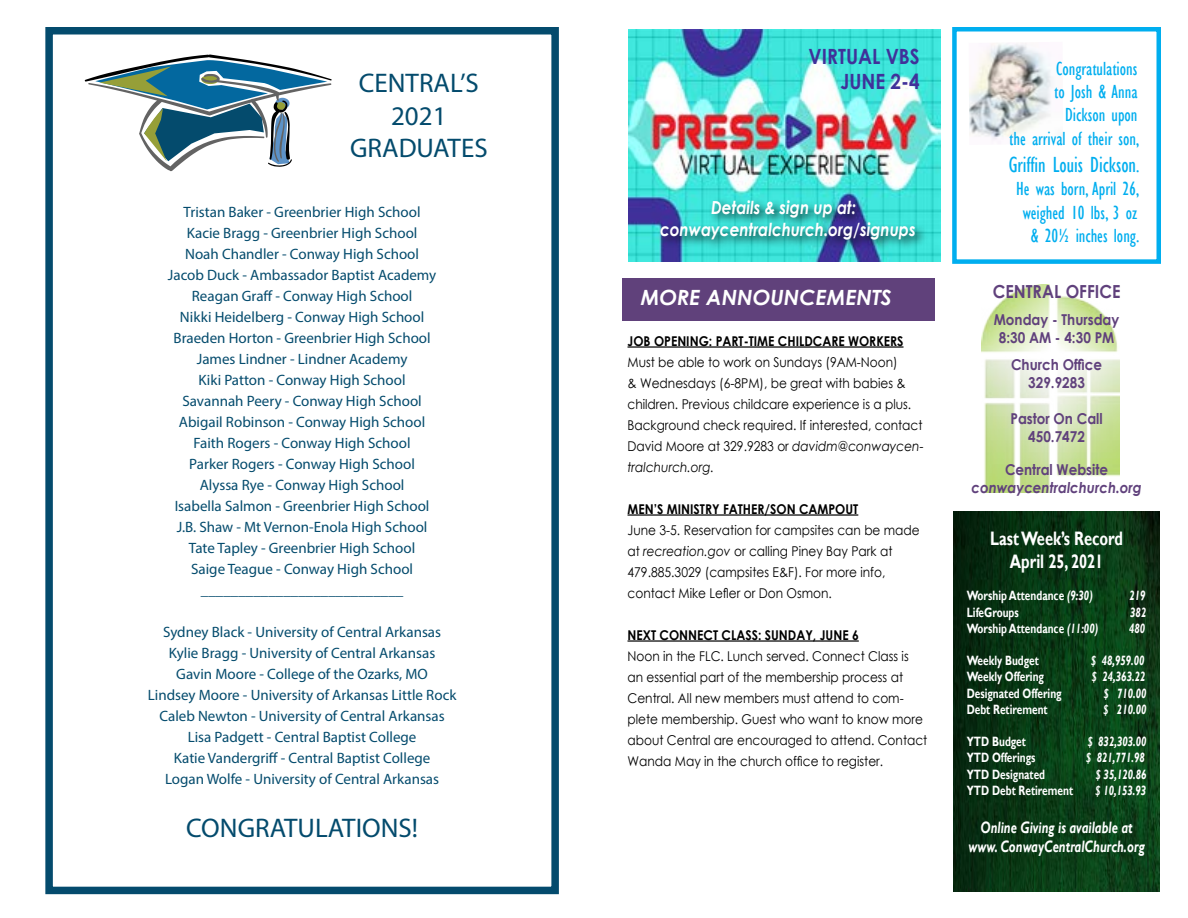
<style>
.page{position:relative;width:1188px;height:918px;background:#fff}
.page>*{position:absolute;margin:0;border:0;box-sizing:border-box;transform-origin:0 0}
.t1{font:27px/32.4px "Myriad Pro";color:#044b6d;text-align:center}
.t2{font:condensed 22.5px "Gill Sans";color:#00aeef;scale:.94 1}
.t3{font:700 21px/25.2px "Century Gothic";color:#40319a;text-align:right;scale:.9 1}
.t4{font:italic 700 21px "Century Gothic";color:#fff}
.t5{font:condensed 19.5px/23.4px "Gill Sans";color:#00aeef;text-align:right;scale:.95 1}
.t6{font:700 19.5px/23.4px "Gill Sans";color:#fff;text-align:center;scale:.75 1}
.t7{font:italic 700 18px/21.6px "Century Gothic";color:#fff;text-align:center;scale:.85 1}
.t8{font:700 18px "Century Gothic";color:#60417c;scale:.9 1}
.t9{font:italic 700 16.5px/19.8px "Gill Sans";color:#fff;text-align:center;scale:.75 1}
.t10{font:15px/21px "Myriad Pro";color:#044b6d;text-align:center}
.t11{font:700 15px/18px "Century Gothic";color:#60417c;text-align:center;scale:.9 1}
.t12{font:italic 700 15px "Century Gothic";color:#60417c;scale:.9 1}
.t13{font:13.5px/21px "Century Gothic";color:#000;scale:.9 1}
.t14{font:700 13.5px "Gill Sans";color:#fff;scale:.75 1}
.t15{font:700 13.5px "Century Gothic";color:#000;scale:.9 1}
.t16{font:italic 700 13.5px "Gill Sans";color:#fff;scale:.75 1}
.s1{font-style:italic}
.s2{font-size:19.5px}
</style>
<div class="page">
<div style="left:45px;top:27px;width:514px;height:867px;background:#fff;border:8px solid #044b6d"></div>
<svg style="left:85px;top:55px;width:247px;height:116px"></svg>
<img style="left:954px;top:511px;width:205px;height:381px">
<img style="left:628px;top:29px;width:313px;height:233px">
<div style="left:658px;top:197px;width:270px;height:54px;background:#000;opacity:.75"></div>
<div style="left:622px;top:279px;width:313px;height:42px;background:#60417b"></div>
<hr style="left:628px;top:346px;width:276px;height:2px;background:#000">
<hr style="left:628px;top:514px;width:230px;height:2px;background:#000">
<hr style="left:628px;top:640px;width:231px;height:2px;background:#000">
<div style="left:952px;top:27px;width:209px;height:237px;border:4px solid #00aeef"></div>
<img style="left:969px;top:43px;width:83px;height:98px">
<img style="left:981px;top:285px;width:139px;height:208px">
<h1 class="t1" style="left:350px;top:67px;width:139px">CENTRAL’S<br>2021<br>GRADUATES</h1>
<p class="t10" style="left:168px;top:201px;width:270px">Tristan Baker - Greenbrier High School Kacie Bragg - Greenbrier High School<br>Noah Chandler - Conway High School Jacob Duck - Ambassador Baptist Academy Reagan Graff - Conway High School<br>Nikki Heidelberg - Conway High School Braeden Horton - Greenbrier High School James Lindner - Lindner Academy<br>Kiki Patton - Conway High School Savannah Peery - Conway High School Abigail Robinson - Conway High School Faith Rogers - Conway High School<br>Parker Rogers - Conway High School<br>Alyssa Rye - Conway High School<br>Isabella Salmon - Greenbrier High School J.B. Shaw - Mt Vernon-Enola High School Tate Tapley - Greenbrier High School<br>Saige Teague - Conway High School ___________________________</p>
<p class="t10" style="left:148px;top:621px;width:310px">Sydney Black - University of Central Arkansas Kylie Bragg - University of Central Arkansas<br>Gavin Moore - College of the Ozarks, MO<br>Lindsey Moore - University of Arkansas Little Rock Caleb Newton - University of Central Arkansas Lisa Padgett - Central Baptist College<br>Katie Vandergriff - Central Baptist College<br>Logan Wolfe - University of Central Arkansas</p>
<h1 class="t1" style="left:186px;top:811px;width:233px">CONGRATULATIONS!</h1>
<h3 class="t3" style="left:809px;top:43px;width:125px">VIRTUAL VBS<br>JUNE 2-4</h3>
<p class="t7" style="left:660px;top:196px;width:302px">Details &amp; sign up at: conwaycentralchurch.org/signups</p>
<h3 class="t4" style="left:641px;top:281px;width:253px">MORE ANNOUNCEMENTS</h3>
<p class="t15" style="left:628px;top:331px;width:308px">JOB OPENING: PART-TIME CHILDCARE WORKERS</p>
<p class="t13" style="left:628px;top:351px;width:331px">Must be able to work on Sundays (9AM-Noon)<br>&amp; Wednesdays (6-8PM), be great with babies &amp; children. Previous childcare experience is a plus.<br>Background check required. If interested, contact David Moore at 329.9283 or <span class="s1">davidm@conwaycen&shy;tralchurch.org.</span></p>
<p class="t15" style="left:628px;top:499px;width:258px">MEN’S MINISTRY FATHER/SON CAMPOUT</p>
<p class="t13" style="left:628px;top:519px;width:326px">June 3-5. Reservation for campsites can be made at <span class="s1">recreation.gov</span> or calling Piney Bay Park at 479.885.3029 (campsites E&amp;F). For more info, contact Mike Lefler or Don Osmon.</p>
<p class="t15" style="left:628px;top:625px;width:259px">NEXT CONNECT CLASS: SUNDAY, JUNE 6</p>
<p class="t13" style="left:628px;top:645px;width:335px">Noon in the FLC. Lunch served. Connect Class is an essential part of the membership process at Central. All new members must attend to com&shy;plete membership. Guest who want to know more about Central are encouraged to attend. Contact Wanda May in the church office to register.</p>
<h3 class="t5" style="left:1009px;top:57px;width:138px">Congratulations<br>to Josh &amp; Anna<br>Dickson upon<br>the arrival of their son,</h3>
<h2 class="t2" style="left:1009px;top:151px;width:140px">Griffin Louis Dickson<span class="s2">.</span></h2>
<h3 class="t5" style="left:1016px;top:177px;width:131px">He was born, April 26, weighed 10 lbs, 3 oz &amp; 20½ inches long.</h3>
<p class="t8" style="left:993px;top:278px;width:143px">CENTRAL OFFICE</p>
<p class="t11" style="left:994px;top:310px;width:141px">Monday - Thursday<br>8:30 AM - 4:30 PM</p>
<p class="t11" style="left:1011px;top:355px;width:103px">Church Office<br>329.9283</p>
<p class="t11" style="left:1010px;top:409px;width:104px">Pastor On Call<br>450.7472</p>
<p class="t11" style="left:1005px;top:460px;width:116px">Central Website</p>
<p class="t12" style="left:971px;top:477px;width:191px">conwaycentralchurch.org</p>
<h3 class="t6" style="left:990px;top:527px;width:179px">Last Week’s Record<br>April 25, 2021</h3>
<p class="t14" style="left:967px;top:588px;width:170px">Worship Attendance <span class="s1">(9:30)</span></p>
<p class="t16" style="left:1129px;top:588px;width:23px">219</p>
<p class="t14" style="left:967px;top:604px;width:71px">LifeGroups</p>
<p class="t16" style="left:1130px;top:604px;width:23px">382</p>
<p class="t14" style="left:967px;top:620px;width:177px">Worship Attendance <span class="s1">(11:00)</span></p>
<p class="t16" style="left:1129px;top:620px;width:23px">480</p>
<p class="t14" style="left:967px;top:652px;width:98px">Weekly Budget</p>
<p class="t16" style="left:1091px;top:653px;width:73px">$ 48,959.00</p>
<p class="t14" style="left:967px;top:669px;width:105px">Weekly Offering</p>
<p class="t16" style="left:1092px;top:669px;width:73px">$ 24,363.22</p>
<p class="t14" style="left:967px;top:685px;width:128px">Designated Offering</p>
<p class="t16" style="left:1104px;top:685px;width:59px">$ 710.00</p>
<p class="t14" style="left:967px;top:701px;width:110px">Debt Retirement</p>
<p class="t16" style="left:1104px;top:701px;width:59px">$ 210.00</p>
<p class="t14" style="left:967px;top:733px;width:81px">YTD Budget</p>
<p class="t16" style="left:1088px;top:734px;width:80px">$ 832,303.00</p>
<p class="t14" style="left:967px;top:750px;width:93px">YTD Offerings</p>
<p class="t16" style="left:1086px;top:750px;width:80px">$ 821,771.98</p>
<p class="t14" style="left:967px;top:766px;width:106px">YTD Designated</p>
<p class="t16" style="left:1096px;top:766px;width:69px">$ 35,120.86</p>
<p class="t14" style="left:967px;top:782px;width:143px">YTD Debt Retirement</p>
<p class="t16" style="left:1096px;top:782px;width:69px">$ 10,153.93</p>
<p class="t9" style="left:968px;top:818px;width:237px">Online Giving is available at www. ConwayCentralChurch.org</p>
</div>
